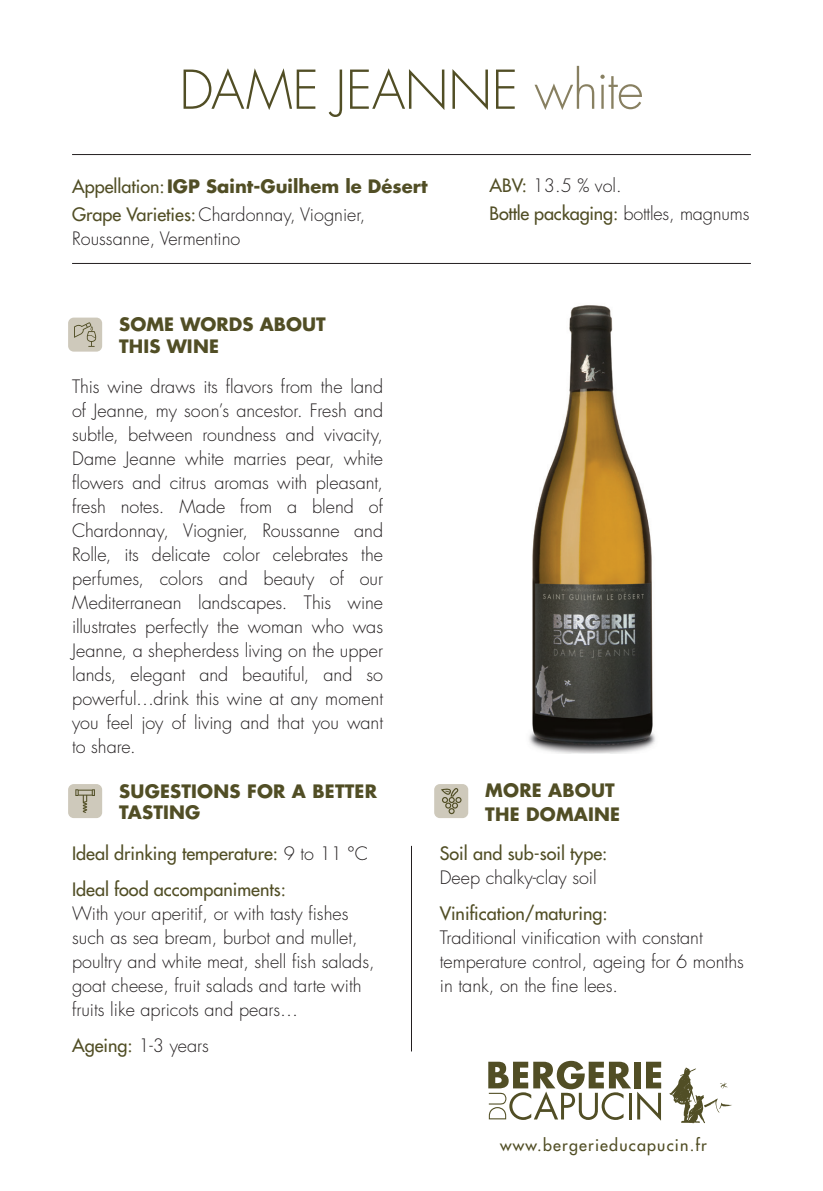
<style>
.page{position:relative;width:823px;height:1191px;background:#fff}
.page>*{position:absolute;margin:0;border:0;box-sizing:border-box;transform-origin:0 0}
.t1{font:300 52px "Futura";letter-spacing:-.01em;color:#514e25}
.t2{font:300 18px/24px "Futura";color:#231f20}
.t3{font:18px "Futura";color:#514e25}
.t4{font:700 18px/21.6px "Futura";letter-spacing:.01em;color:#514e25}
.t5{font:16px "Futura";letter-spacing:.075em;color:#514e25}
.s1{color:#888061}
.s2{font-weight:400}
.s3{font-weight:400;color:#514e25}
.s4{font-weight:300;color:#231f20}
</style>
<div class="page">
<img style="left:529px;top:305px;width:127px;height:448px">
<hr style="left:72px;top:154px;width:678px;height:1px;background:#231f20">
<hr style="left:72px;top:263px;width:678px;height:1px;background:#231f20">
<div style="left:633px;top:1061px;width:7px;height:27px;background:#514e25"></div>
<hr style="left:628px;top:1092px;width:3px;height:27px;background:#514e25">
<svg style="left:636px;top:1061px;width:24px;height:59px"></svg>
<svg style="left:488px;top:1060px;width:142px;height:60px"></svg>
<img style="left:669px;top:1067px;width:63px;height:57px">
<hr style="left:411px;top:846px;width:1px;height:205px;background:#231f20">
<div style="left:434px;top:784px;width:34px;height:34px;background:#cec9bb;border-radius:6px"></div>
<svg style="left:441px;top:788px;width:20px;height:26px"></svg>
<div style="left:68px;top:317px;width:34px;height:34px;background:#cec9bb;border-radius:6px"></div>
<svg style="left:74px;top:322px;width:23px;height:25px"></svg>
<div style="left:68px;top:784px;width:34px;height:34px;background:#cec9bb;border-radius:6px"></div>
<svg style="left:75px;top:789px;width:20px;height:24px"></svg>
<p class="t1" style="left:179px;top:56px;width:465px">DAME JEANNE <span class="s1">white</span></p>
<p class="t4" style="left:72px;top:175px;width:357px"><span class="s2">Appellation:</span>IGP Saint-Guilhem le Désert</p>
<p class="t2" style="left:72px;top:203px;width:294px"><span class="s3">Grape Varieties:</span>Chardonnay, Viognier,</p>
<p class="t2" style="left:72px;top:227px;width:170px">Roussanne, Vermentino</p>
<p class="t2" style="left:489px;top:174px;width:134px"><span class="s3">ABV:</span> 13.5 % vol.</p>
<p class="t3" style="left:489px;top:202px;width:261px">Bottle packaging: <span class="s4">bottles, magnums</span></p>
<p class="t4" style="left:119px;top:313px;width:208px">SOME WORDS ABOUT</p>
<p class="t4" style="left:119px;top:335px;width:101px">THIS WINE</p>
<p class="t2" style="left:72px;top:375px;width:312px;text-align:justify">This wine draws its flavors from the land of Jeanne, my soon’s ancestor. Fresh and subtle, between roundness and vivacity, Dame Jeanne white marries pear, white flowers and citrus aromas with pleasant, fresh notes. Made from a blend of Chardonnay, Viognier, Roussanne and Rolle, its delicate color celebrates the perfumes, colors and beauty of our Mediterranean landscapes. This wine illustrates perfectly the woman who was Jeanne, a shepherdess living on the upper lands, elegant and beautiful, and so powerful…drink this wine at any moment you feel joy of living and that you want to share.</p>
<p class="t4" style="left:119px;top:779px;width:259px">SUGESTIONS FOR A BETTER<br>TASTING</p>
<p class="t3" style="left:72px;top:841px;width:297px">Ideal drinking temperature: <span class="s4">9 to 11 °C</span></p>
<p class="t3" style="left:72px;top:877px;width:215px">Ideal food accompaniments:</p>
<p class="t2" style="left:72px;top:901px;width:304px">With your aperitif, or with tasty fishes such as sea bream, burbot and mullet, poultry and white meat, shell fish salads, goat cheese, fruit salads and tarte with fruits like apricots and pears…</p>
<p class="t2" style="left:72px;top:1033px;width:138px"><span class="s3">Ageing:</span> 1-3 years</p>
<p class="t4" style="left:485px;top:778px;width:131px">MORE ABOUT</p>
<p class="t4" style="left:485px;top:802px;width:136px">THE DOMAINE</p>
<p class="t3" style="left:439px;top:841px;width:169px">Soil and sub-soil type:</p>
<p class="t2" style="left:439px;top:865px;width:158px">Deep chalky-clay soil</p>
<p class="t3" style="left:439px;top:901px;width:169px">Vinification/maturing:</p>
<p class="t2" style="left:439px;top:925px;width:305px">Traditional vinification with constant temperature control, ageing for 6 months in tank, on the fine lees.</p>
<p class="t5" style="left:500px;top:1135px;width:208px">www.bergerieducapucin.fr</p>
</div>
